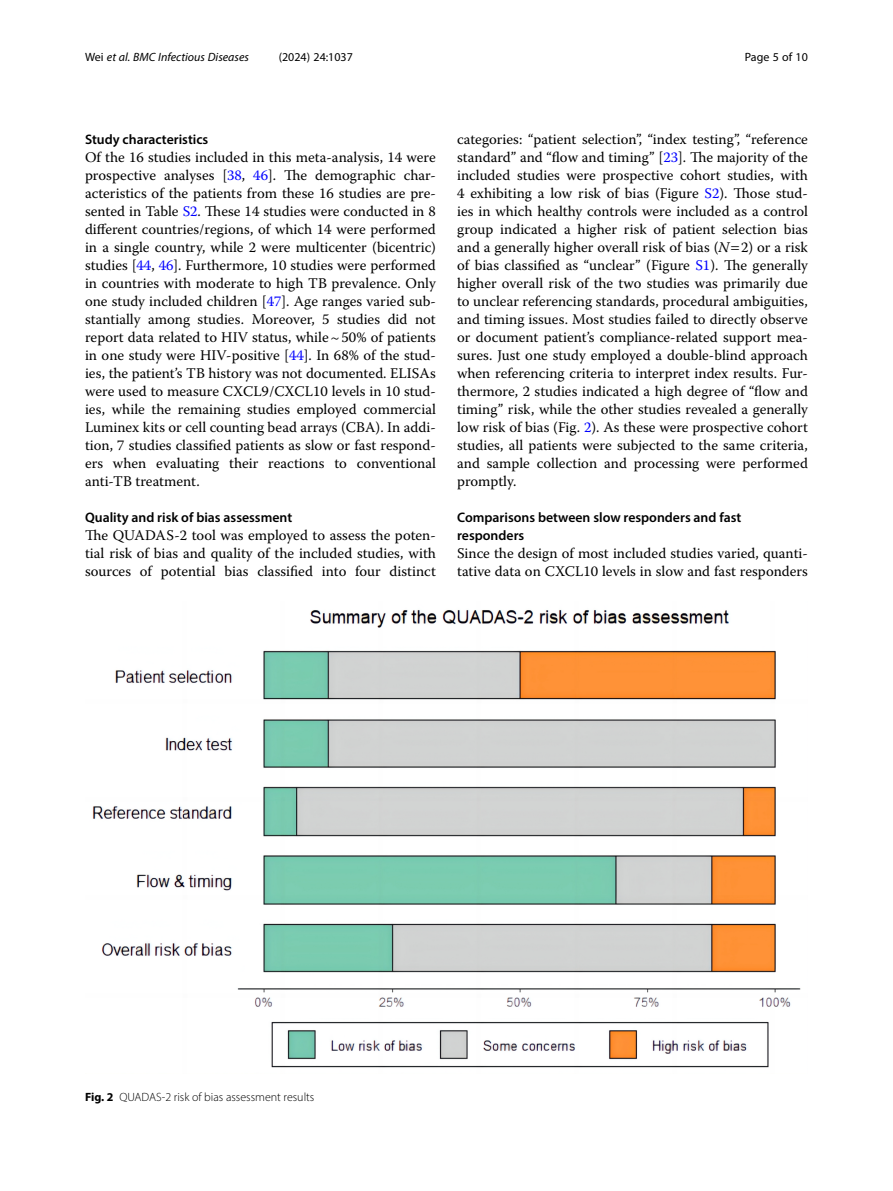
<style>
.page{position:relative;width:893px;height:1191px;background:#fff}
.page>*{position:absolute;margin:0;border:0;box-sizing:border-box;transform-origin:0 0}
.Body_Text{font:14.7px/18px "Warnock Pro";color:#000;text-align:justify}
.Head_2{font:600 13.8px/18px "Myriad Pro";color:#000}
.Figure_Caption{font:300 12px "Myriad Pro";color:#000}
.t1{font:italic 12px "Myriad Pro";color:#000}
.t2{font:12px "Myriad Pro";color:#000}
.s1{font-style:normal}
.s2{color:#00f}
.s3{font-style:italic}
.s4{font-weight:700}
</style>
<div class="page">
<img style="left:92px;top:610px;width:709px;height:458px">
<p class="t1" style="left:85px;top:50px;width:165px"><span class="s1">Wei</span> et al. BMC Infectious Diseases</p>
<p class="t2" style="left:279px;top:50px;width:76px">(2024) 24:1037</p>
<p class="t2" style="left:745px;top:50px;width:65px">Page 5 of 10</p>
<p class="Head_2" style="left:85px;top:130px;width:125px">Study characteristics</p>
<p class="Body_Text" style="left:85px;top:148px;width:352px">Of the 16 studies included in this meta-analysis, 14 were prospective analyses [<span class="s2">38</span>, <span class="s2">46</span>]. The demographic char&shy;acteristics of the patients from these 16 studies are pre&shy;sented in Table <span class="s2">S2</span>. These 14 studies were conducted in 8 different countries/regions, of which 14 were performed in a single country, while 2 were multicenter (bicentric) studies [<span class="s2">44</span>, <span class="s2">46</span>]. Furthermore, 10 studies were performed in countries with moderate to high TB prevalence. Only one study included children [<span class="s2">47</span>]. Age ranges varied sub&shy;stantially among studies. Moreover, 5 studies did not report data related to HIV status, while~50% of patients in one study were HIV-positive [<span class="s2">44</span>]. In 68% of the stud&shy;ies, the patient’s TB history was not documented. ELISAs were used to measure CXCL9/CXCL10 levels in 10 stud&shy;ies, while the remaining studies employed commercial Luminex kits or cell counting bead arrays (CBA). In addi&shy;tion, 7 studies classified patients as slow or fast respond&shy;ers when evaluating their reactions to conventional anti-TB treatment.</p>
<p class="Head_2" style="left:85px;top:508px;width:209px">Quality and risk of bias assessment</p>
<p class="Body_Text" style="left:85px;top:526px;width:352px">The QUADAS-2 tool was employed to assess the poten&shy;tial risk of bias and quality of the included studies, with sources of potential bias classified into four distinct</p>
<p class="Body_Text" style="left:457px;top:130px;width:352px">categories: “patient selection”, “index testing”, “reference standard” and “flow and timing” [<span class="s2">23</span>]. The majority of the included studies were prospective cohort studies, with 4 exhibiting a low risk of bias (Figure <span class="s2">S2</span>). Those stud&shy;ies in which healthy controls were included as a control group indicated a higher risk of patient selection bias and a generally higher overall risk of bias (<span class="s3">N</span> 2) or a risk of bias classified as “unclear” (Figure <span class="s2">S1</span>). The generally higher overall risk of the two studies was primarily due to unclear referencing standards, procedural ambiguities, and timing issues. Most studies failed to directly observe or document patient’s compliance-related support mea&shy;sures. Just one study employed a double-blind approach when referencing criteria to interpret index results. Fur&shy;thermore, 2 studies indicated a high degree of “flow and timing” risk, while the other studies revealed a generally low risk of bias (Fig. <span class="s2">2</span>). As these were prospective cohort studies, all patients were subjected to the same criteria, and sample collection and processing were performed promptly.</p>
<p class="Head_2" style="left:457px;top:508px;width:286px">Comparisons between slow responders and fast responders</p>
<p class="Body_Text" style="left:457px;top:544px;width:352px">Since the design of most included studies varied, quanti&shy;tative data on CXCL10 levels in slow and fast responders</p>
<p class="Figure_Caption" style="left:85px;top:1089px;width:231px"><span class="s4">Fig. 2</span> QUADAS-2 risk of bias assessment results</p>
</div>
